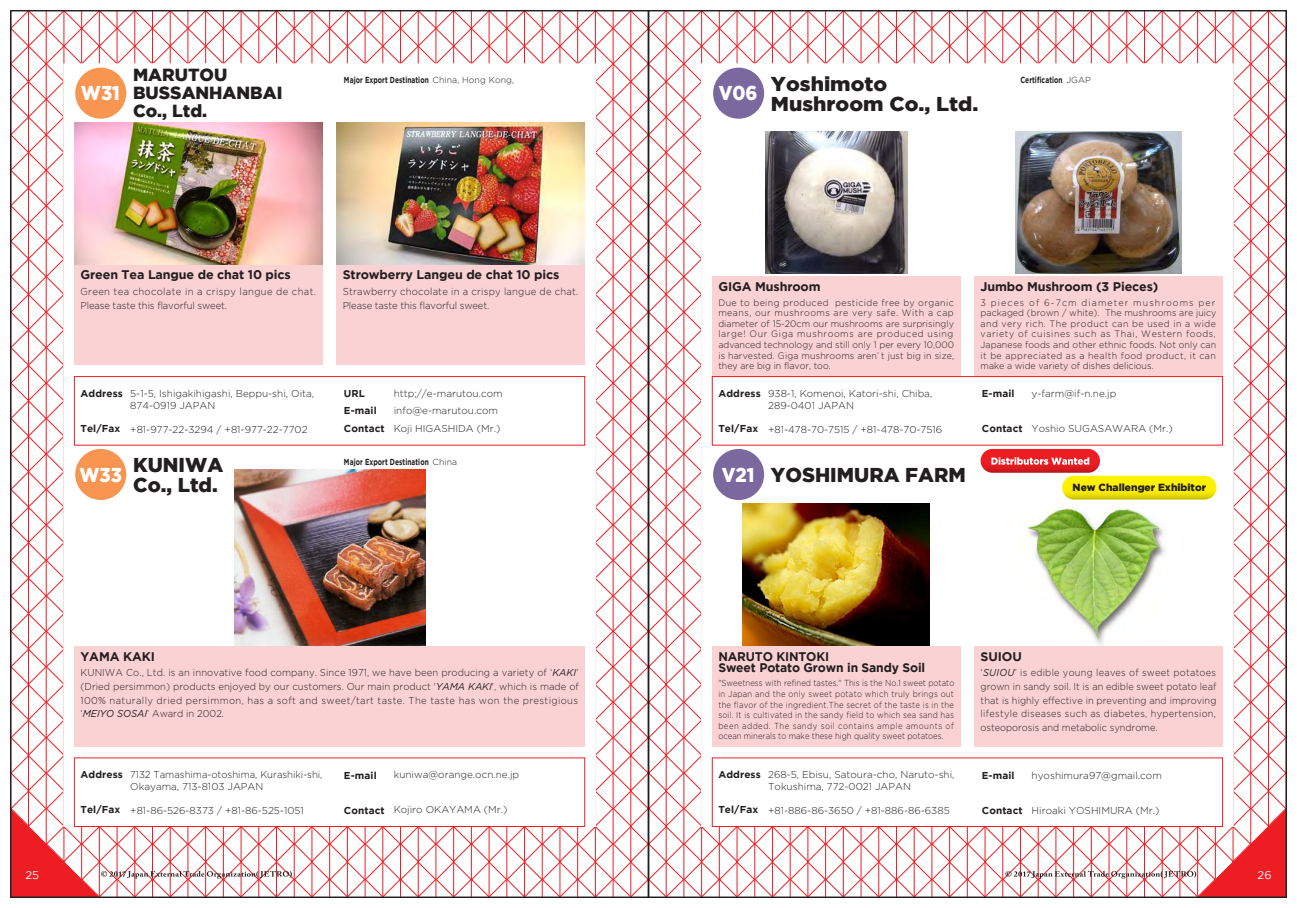
<style>
.page{position:relative;width:1297px;height:908px;background:#fff}
.page>*{position:absolute;margin:0;border:0;box-sizing:border-box;transform-origin:0 0}
.t1{font:900 20px/20px "Gotham";color:#231f20}
.t2{font:900 20px/20px "Gotham";color:#231f20;scale:1.05 1}
.t3{font:900 20px "Gotham";color:#fff;scale:.9 1}
.t4{font:900 17.5px/18.1px "Gotham";color:#231f20}
.t5{font:700 12.5px/11.2px "Gotham";letter-spacing:-.01em;color:#231f20}
.t6{font:11.25px "Gotham";color:#fff}
.t7{font:900 10.25px "Gotham";color:#231f20}
.t8{font:300 10px/12.5px "Gotham";color:#231f20}
.t9{font:300 10px/13.8px "Gotham";color:#231f20;text-align:justify;scale:.95 1}
.t10{font:300 10px/13.8px "Gotham";color:#231f20;text-align:justify;scale:.93 1}
.t11{font:700 10px/17.5px "Gotham";letter-spacing:.01em;color:#231f20}
.t12{font:300 10px/13.8px "Gotham";letter-spacing:.02em;color:#231f20;scale:.95 1}
.t13{font:300 10px/13.8px "Gotham";letter-spacing:.035em;color:#231f20;scale:.95 1}
.t14{font:300 10px/12.5px "Gotham";color:#231f20;scale:.96 1}
.t15{font:300 9.38px/10.6px "Gotham";color:#231f20;text-align:justify;scale:.95 1}
.t16{font:300 8.75px/10.6px "Gotham";color:#231f20;text-align:justify;scale:.89 1}
.t17{font:700 8.75px "Gotham";letter-spacing:.01em;color:#231f20;scale:.75 1}
.s1{font-weight:300}
.s2{font-weight:400;font-style:italic}
.s3{color:#fff}
</style>
<div class="page">
<img style="left:11px;top:10px;width:1276px;height:887px">
<h1 class="t3" style="left:81px;top:81px;width:45px">W31</h1>
<h2 class="t4" style="left:133px;top:65px;width:151px">MARUTOU<br>BUSSANHANBAI<br>Co., Ltd.</h2>
<p class="t17" style="left:344px;top:75px;width:228px">Major Export Destination <span class="s1">China, Hong Kong,</span></p>
<h3 class="t5" style="left:80px;top:269px;width:212px">Green Tea Langue de chat 10 pics</h3>
<p class="t13" style="left:80px;top:284px;width:249px">Green tea chocolate in a crispy langue de chat.<br>Please taste this flavorful sweet.</p>
<h3 class="t5" style="left:343px;top:269px;width:218px">Strowberry Langeu de chat 10 pics</h3>
<p class="t12" style="left:343px;top:284px;width:250px">Strawberry chocolate in a crispy langue de chat.<br>Please taste this flavorful sweet.</p>
<p class="t11" style="left:80px;top:384px;width:44px">Address</p>
<p class="t11" style="left:80px;top:419px;width:41px">Tel/Fax</p>
<h1 class="t3" style="left:80px;top:462px;width:49px">W33</h1>
<p class="t11" style="left:344px;top:384px;width:42px">URL<br>E-mail<br>Contact</p>
<p class="t8" style="left:394px;top:384px;width:110px;line-height:17.5px">http;//e-marutou.com info@e-marutou.com<br>Koji HIGASHIDA (Mr.)</p>
<p class="t8" style="left:130px;top:386px;width:185px">5-1-5, Ishigakihigashi, Beppu-shi, Oita,<br>874-0919 JAPAN</p>
<p class="t8" style="left:130px;top:422px;width:179px">+81-977-22-3294 / +81-977-22-7702</p>
<h1 class="t1" style="left:133px;top:454px;width:92px">KUNIWA<br>Co., Ltd.</h1>
<p class="t17" style="left:344px;top:456px;width:153px">Major Export Destination <span class="s1">China</span></p>
<h3 class="t5" style="left:80px;top:650px;width:76px">YAMA KAKI</h3>
<p class="t9" style="left:80px;top:665px;width:526px">KUNIWA Co., Ltd. is an innovative food company. Since 1971, we have been producing a variety of ‘<span class="s2">KAKI</span>’ (Dried persimmon) products enjoyed by our customers. Our main product '<span class="s2">YAMA KAKI</span>', which is made of 100% naturally dried persimmon, has a soft and sweet/tart taste. The taste has won the prestigious ‘<span class="s2">MEIYO SOSAI</span>’ Award in 2002.</p>
<p class="t11" style="left:80px;top:765px;width:44px">Address</p>
<p class="t11" style="left:80px;top:800px;width:41px">Tel/Fax</p>
<p class="t14" style="left:130px;top:767px;width:202px">7132 Tamashima-otoshima, Kurashiki-shi,<br>Okayama, 713-8103 JAPAN</p>
<p class="t8" style="left:130px;top:803px;width:175px">+81-86-526-8373 / +81-86-525-1051</p>
<p class="t11" style="left:344px;top:766px;width:34px">E-mail</p>
<p class="t11" style="left:344px;top:801px;width:42px">Contact</p>
<p class="t8" style="left:394px;top:767px;width:127px">kuniwa@orange.ocn.ne.jp</p>
<p class="t8" style="left:394px;top:802px;width:115px">Kojiro OKAYAMA (Mr.)</p>
<h1 class="t3" style="left:719px;top:81px;width:45px">V06</h1>
<h1 class="t2" style="left:771px;top:73px;width:199px">Yoshimoto<br>Mushroom Co., Ltd.</h1>
<p class="t17" style="left:1020px;top:75px;width:96px">Certification <span class="s1">JGAP</span></p>
<h3 class="t5" style="left:718px;top:280px;width:104px">GIGA Mushroom</h3>
<p class="t15" style="left:718px;top:297px;width:250px">Due to being produced pesticide free by organic means, our mushrooms are very safe. With a cap diameter of 15-20cm our mushrooms are surprisingly large! Our Giga mushrooms are produced using advanced technology and still only 1 per every 10,000 is harvested. Giga mushrooms aren’ t just big in size, they are big in flavor, too.</p>
<p class="t11" style="left:718px;top:384px;width:44px">Address</p>
<p class="t11" style="left:718px;top:419px;width:41px">Tel/Fax</p>
<p class="t8" style="left:768px;top:386px;width:166px">938-1, Komenoi, Katori-shi, Chiba,<br>289-0401 JAPAN</p>
<p class="t8" style="left:768px;top:422px;width:176px">+81-478-70-7515 / +81-478-70-7516</p>
<h1 class="t1" style="left:722px;top:464px;width:245px"><span class="s3">V21</span> YOSHIMURA FARM</h1>
<h3 class="t5" style="left:980px;top:280px;width:179px">Jumbo Mushroom (3 Pieces)</h3>
<p class="t15" style="left:980px;top:297px;width:250px">3 pieces of 6-7cm diameter mushrooms per packaged (brown / white). The mushrooms are juicy and very rich. The product can be used in a wide variety of cuisines such as Thai, Western foods, Japanese foods and other ethnic foods. Not only can it be appreciated as a health food product, it can make a wide variety of dishes delicious.</p>
<p class="t11" style="left:982px;top:384px;width:34px">E-mail</p>
<p class="t11" style="left:982px;top:419px;width:42px">Contact</p>
<p class="t8" style="left:1032px;top:386px;width:86px">y-farm@if-n.ne.jp</p>
<p class="t8" style="left:1032px;top:421px;width:143px">Yoshio SUGASAWARA (Mr.)</p>
<p class="t7" style="left:1073px;top:481px;width:135px">New Challenger Exhibitor</p>
<h3 class="t5" style="left:718px;top:650px;width:208px">NARUTO KINTOKI<br>Sweet Potato Grown in Sandy Soil</h3>
<p class="t16" style="left:718px;top:677px;width:267px">"Sweetness with refined tastes." This is the No.1 sweet potato in Japan and the only sweet potato which truly brings out the flavor of the ingredient.The secret of the taste is in the soil. It is cultivated in the sandy field to which sea sand has been added. The sandy soil contains ample amounts of ocean minerals to make these high quality sweet potatoes.</p>
<p class="t11" style="left:718px;top:765px;width:44px">Address</p>
<p class="t11" style="left:718px;top:800px;width:41px">Tel/Fax</p>
<p class="t8" style="left:768px;top:767px;width:188px">268-5, Ebisu, Satoura-cho, Naruto-shi,<br>Tokushima, 772-0021 JAPAN</p>
<p class="t8" style="left:768px;top:803px;width:183px">+81-886-86-3650 / +81-886-86-6385</p>
<h3 class="t5" style="left:980px;top:650px;width:43px">SUIOU</h3>
<p class="t10" style="left:980px;top:665px;width:255px">‘<span class="s2">SUIOU</span>’ is edible young leaves of sweet potatoes grown in sandy soil. It is an edible sweet potato leaf that is highly effective in preventing and improving lifestyle diseases such as diabetes, hypertension, osteoporosis and metabolic syndrome.</p>
<p class="t11" style="left:982px;top:766px;width:34px">E-mail</p>
<p class="t11" style="left:982px;top:801px;width:42px">Contact</p>
<p class="t8" style="left:1032px;top:768px;width:132px">hyoshimura97@gmail.com</p>
<p class="t8" style="left:1032px;top:803px;width:129px">Hiroaki YOSHIMURA (Mr.)</p>
<p class="t6" style="left:26px;top:868px;width:15px">25</p>
<p class="t6" style="left:1258px;top:868px;width:16px">26</p>
</div>
